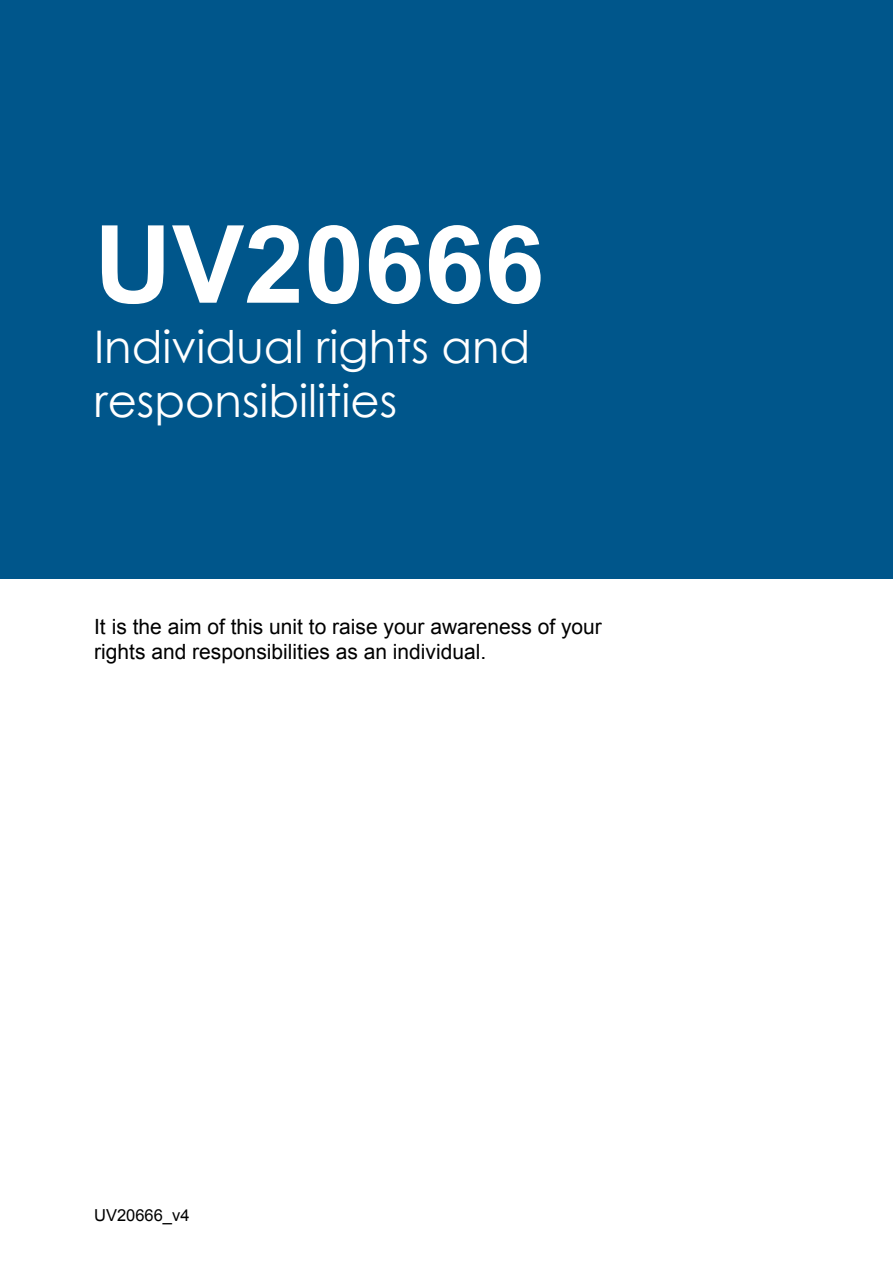
<style>
.page{position:relative;width:893px;height:1263px;background:#fff}
.page>*{position:absolute;margin:0;border:0;box-sizing:border-box;transform-origin:0 0}
.t1{font:700 108px "Arial";color:#fff}
.t2{font:45px/54px "Century Gothic";color:#fff}
.t3{font:21px/25.2px "Arial";color:#000}
.t4{font:16.5px "Arial";color:#000}
</style>
<div class="page">
<div style="left:0;top:0;width:893px;height:578px;background:#00568b"></div>
<h1 class="t1" style="left:94px;top:194px;width:452px">UV20666</h1>
<h2 class="t2" style="left:94px;top:319px;width:438px">Individual rights and responsibilities</h2>
<p class="t3" style="left:94px;top:614px;width:509px">It is the aim of this unit to raise your awareness of your rights and responsibilities as an individual.</p>
<p class="t4" style="left:94px;top:1204px;width:97px">UV20666_v4</p>
</div>
